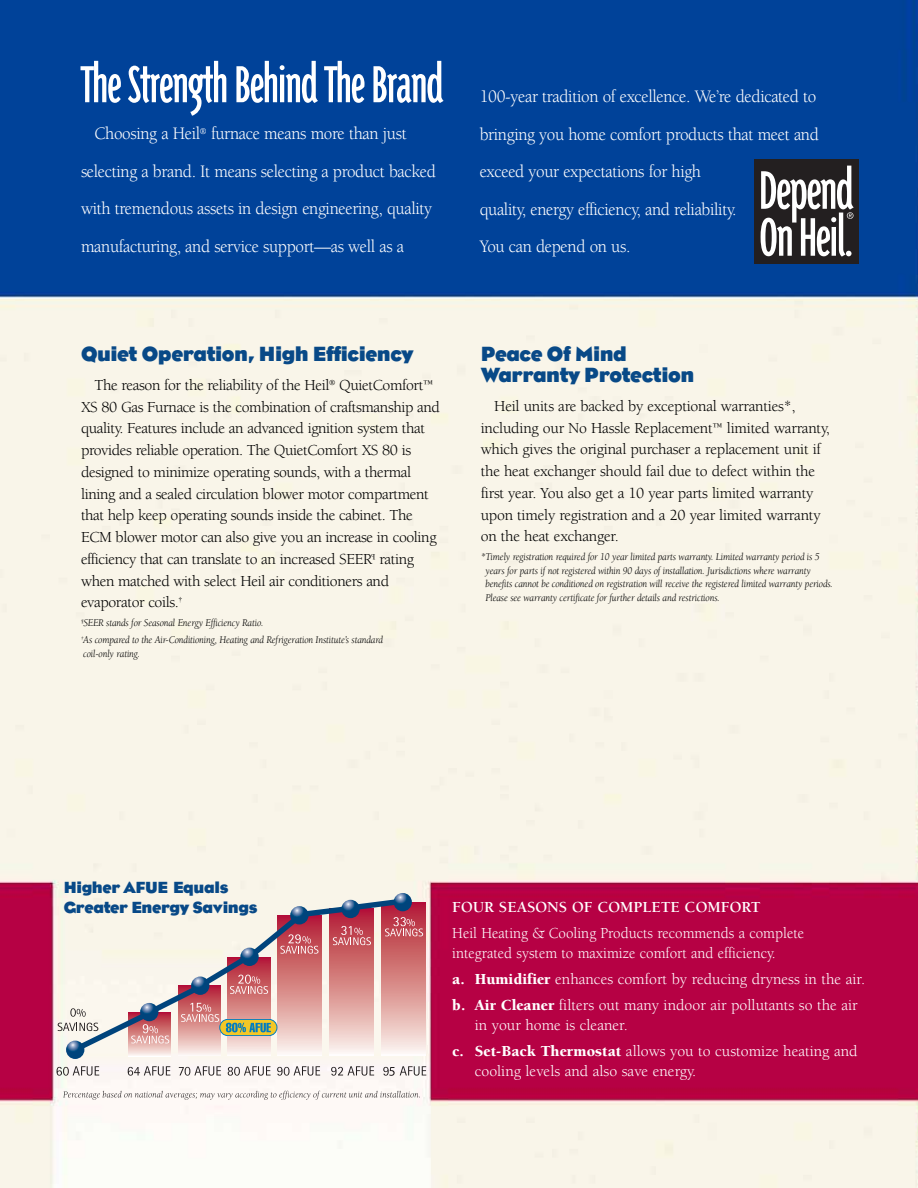
<style>
.page{position:relative;width:918px;height:1188px;background:#fff}
.page>*{position:absolute;margin:0;border:0;box-sizing:border-box;transform-origin:0 0}
.t1{font:60px "Triplex Cond";letter-spacing:-.02em;color:#fff}
.t2{font:700 21px/21px "Bureau Eagle";letter-spacing:-.02em;color:#084987}
.t3{font:18px/37.5px "Berkeley";letter-spacing:-.02em;color:#fff;scale:.95 1}
.t4{font:700 16.5px/19.5px "Bureau Eagle";letter-spacing:-.02em;color:#084987}
.t5{font:15.75px/21.8px "Berkeley";letter-spacing:-.025em;color:#000}
.t6{font:15.75px/25.7px "Berkeley";color:#fff}
.t7{font:15.75px/20.2px "Berkeley";color:#fff;scale:.95 1}
.t8{font:700 15.75px "Berkeley";color:#fff}
.t9{font:italic 10.5px/13.5px "Berkeley";letter-spacing:-.015em;color:#000;scale:.95 1}
.s1{font-weight:900}
</style>
<div class="page">
<img style="left:0;top:0;width:918px;height:1188px">
<div style="left:754px;top:159px;width:105px;height:105px;background:#231f20"></div>
<svg style="left:761px;top:166px;width:93px;height:91px"></svg>
<svg style="left:128px;top:1066px;width:42px;height:10px"></svg>
<svg style="left:57px;top:1066px;width:42px;height:10px"></svg>
<svg style="left:179px;top:1066px;width:42px;height:10px"></svg>
<svg style="left:228px;top:1066px;width:43px;height:10px"></svg>
<svg style="left:277px;top:1066px;width:43px;height:10px"></svg>
<svg style="left:331px;top:1066px;width:43px;height:10px"></svg>
<div style="left:129px;top:1012px;width:42px;height:44px;background:#f7e8e5"></div>
<div style="left:179px;top:985px;width:42px;height:71px;background:#faf0ee"></div>
<div style="left:228px;top:957px;width:42px;height:99px;background:#fbf4f2"></div>
<div style="left:277px;top:915px;width:44px;height:141px;background:#fdf7f6"></div>
<div style="left:330px;top:909px;width:43px;height:147px;background:#fdf8f6"></div>
<div style="left:66px;top:1041px;width:18px;height:18px;background:#00447c;border-radius:50%"></div>
<div style="left:382px;top:903px;width:43px;height:153px;background:linear-gradient(to right,#fdf8f6,#fdf8f6)"></div>
<svg style="left:394px;top:893px;width:18px;height:18px"></svg>
<svg style="left:383px;top:1066px;width:43px;height:10px"></svg>
<svg style="left:63px;top:1091px;width:357px;height:9px"></svg>
<svg style="left:58px;top:898px;width:365px;height:154px"></svg>
<h1 class="t1" style="left:81px;top:60px;width:364px">The Strength Behind The Brand</h1>
<p class="t3" style="left:81px;top:117px;width:375px;text-indent:13px">Choosing a Heil<sup>®</sup> furnace means more than just selecting a brand. It means selecting a product backed with tremendous assets in design engineering, quality manufacturing, and service support—as well as a</p>
<p class="t3" style="left:480px;top:79px;width:359px">100-year tradition of excellence. We’re dedicated to bringing you home comfort products that meet and exceed your expectations for high<br>quality, energy efficiency, and reliability.<br>You can depend on us.</p>
<h2 class="t2" style="left:81px;top:345px;width:334px">Quiet Operation, High Efficiency</h2>
<p class="t5" style="left:81px;top:376px;width:361px;text-indent:14px">The reason for the reliability of the Heil<sup>®</sup> QuietComfort<sup>™ </sup>XS 80 Gas Furnace is the combination of craftsmanship and quality. Features include an advanced ignition system that provides reliable operation. The QuietComfort XS 80 is designed to minimize operating sounds, with a thermal lining and a sealed circulation blower motor compartment that help keep operating sounds inside the cabinet. The ECM blower motor can also give you an increase in cooling efficiency that can translate to an increased SEER<sup>¶</sup> rating when matched with select Heil air conditioners and evaporator coils.<sup>†</sup></p>
<p class="t9" style="left:81px;top:615px;width:320px;line-height:16.8px"><sup>¶</sup>SEER stands for Seasonal Energy Efficiency Ratio.<br><sup>†</sup>As compared to the Air-Conditioning, Heating and Refrigeration Institute’s standard</p>
<p class="t9" style="left:83px;top:647px;width:62px">coil-only rating.</p>
<h2 class="t2" style="left:481px;top:345px;width:215px">Peace Of Mind<br>Warranty Protection</h2>
<p class="t5" style="left:481px;top:397px;width:351px;text-indent:13px">Heil units are backed by exceptional warranties*, including our No Hassle Replacement<sup>™</sup> limited warranty, which gives the original purchaser a replacement unit if the heat exchanger should fail due to defect within the first year. You also get a 10 year parts limited warranty upon timely registration and a 20 year limited warranty on the heat exchanger.</p>
<p class="t9" style="left:485px;top:551px;width:367px;text-indent:-5px">*Timely registration required for 10 year limited parts warranty. Limited warranty period is 5 years for parts if not registered within 90 days of installation. Jurisdictions where warranty benefits cannot be conditioned on registration will receive the registered limited warranty periods.<br>Please see warranty certificate for further details and restrictions.</p>
<p class="t4" style="left:64px;top:879px;width:195px">Higher AFUE Equals<br>Greater Energy Savings</p>
<p class="t8" style="left:452px;top:901px;width:310px">FOUR SEASONS OF COMPLETE COMFORT</p>
<p class="t7" style="left:452px;top:924px;width:372px">Heil Heating &amp; Cooling Products recommends a complete integrated system to maximize comfort and efficiency.</p>
<p class="t6" style="left:452px;top:968px;width:414px"><span class="s1">a. Humidifier</span> enhances comfort by reducing dryness in the air. <span class="s1">b. Air Cleaner</span> filters out many indoor air pollutants so the air</p>
<p class="t6" style="left:452px;top:1014px;width:407px;text-indent:23px">in your home is cleaner.<br><span class="s1">c. Set-Back Thermostat</span> allows you to customize heating and</p>
<p class="t6" style="left:475px;top:1059px;width:223px">cooling levels and also save energy.</p>
</div>
